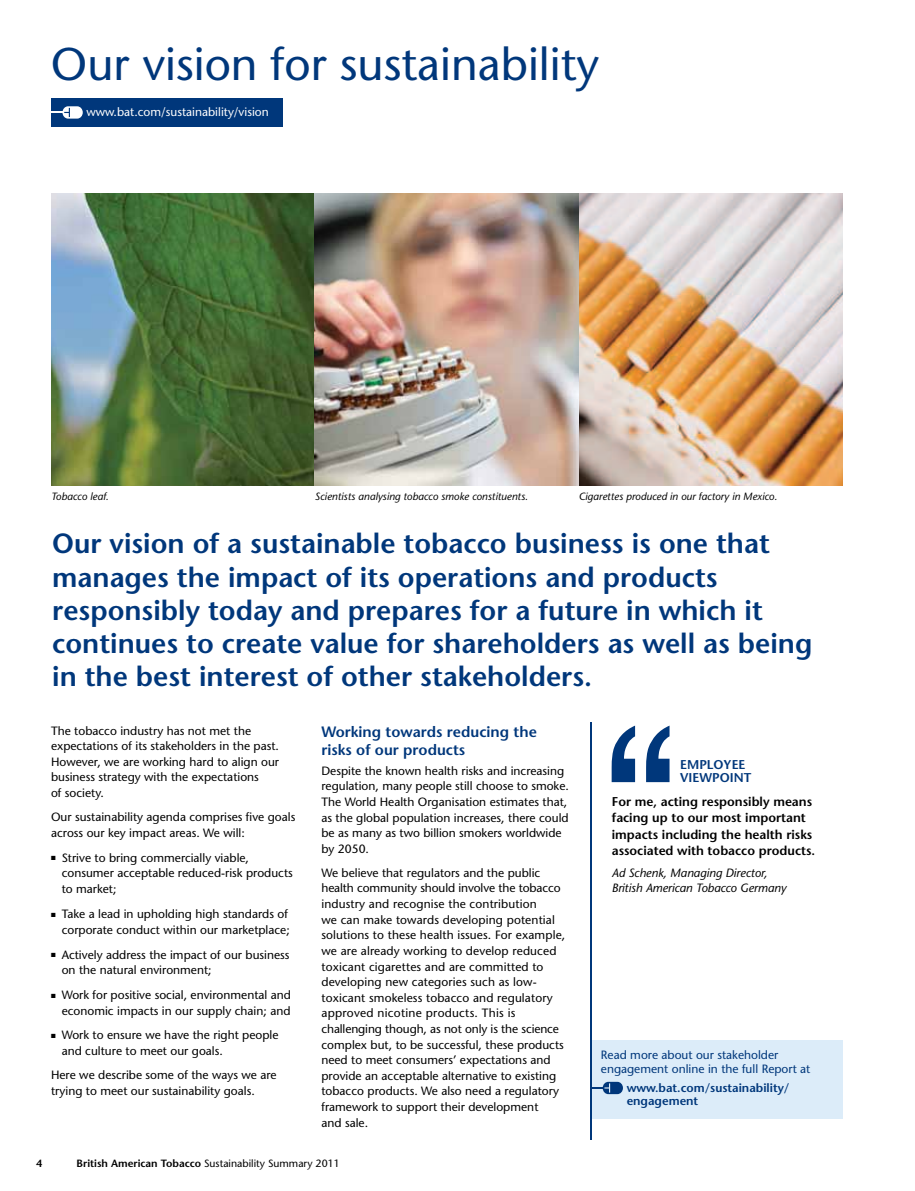
<style>
.page{position:relative;width:915px;height:1191px;background:#fff}
.page>*{position:absolute;margin:0;border:0;box-sizing:border-box;transform-origin:0 0}
.t1{font:45.75px "Stone Sans";color:#00377b}
.t2{font:600 27.75px/33.3px "Stone Sans";color:#00377b}
.t3{font:600 15px/18px "Stone Sans";color:#00377b}
.t4{font:600 12.75px/16.5px "Stone Sans";color:#000}
.t5{font:600 12.75px/12.8px "Stone Sans";color:#00377b}
.t6{font:12px/15.6px "Stone Sans";color:#000}
.t7{font:12px/14.4px "Stone Sans";color:#00377b}
.t8{font:italic 12px/15px "Stone Sans";letter-spacing:-.005em;color:#000}
.t9{font:600 12px/12.8px "Stone Sans";color:#00377b}
.t10{font:12px "Stone Sans";color:#fff}
.t11{font:italic 10.5px "Stone Sans";color:#000}
.t12{font:10.5px "Stone Sans";color:#000}
.t13{font:600 10.5px "Stone Sans";color:#000}
.s1{font-weight:600}
</style>
<div class="page">
<div style="left:51px;top:98px;width:231px;height:29px;background:#00377b"></div>
<svg style="left:51px;top:106px;width:32px;height:13px"></svg>
<img style="left:51px;top:193px;width:791px;height:293px">
<img style="left:315px;top:193px;width:263px;height:293px">
<div style="left:591px;top:1040px;width:251px;height:78px;background:#dcecf9"></div>
<svg style="left:591px;top:1081px;width:31px;height:13px"></svg>
<svg style="left:611px;top:725px;width:58px;height:57px"></svg>
<hr style="left:590px;top:723px;width:1px;height:417px;background:#00377b">
<h1 class="t1" style="left:51px;top:36px;width:549px">Our vision for sustainability</h1>
<p class="t10" style="left:86px;top:105px;width:184px">www.bat.com/sustainability/vision</p>
<p class="t11" style="left:51px;top:490px;width:59px">Tobacco leaf.</p>
<p class="t11" style="left:315px;top:490px;width:214px">Scientists analysing tobacco smoke constituents.</p>
<p class="t11" style="left:578px;top:490px;width:200px">Cigarettes produced in our factory in Mexico.</p>
<p class="t2" style="left:52px;top:527px;width:761px">Our vision of a sustainable tobacco business is one that manages the impact of its operations and products responsibly today and prepares for a future in which it continues to create value for shareholders as well as being in the best interest of other stakeholders.</p>
<p class="t6" style="left:51px;top:722px;width:229px">The tobacco industry has not met the expectations of its stakeholders in the past.<br>However, we are working hard to align our business strategy with the expectations<br>of society.</p>
<p class="t6" style="left:51px;top:809px;width:246px">Our sustainability agenda comprises five goals across our key impact areas. We will:</p>
<p class="t6" style="left:62px;top:850px;width:232px;text-indent:-11px">■ Strive to bring commercially viable, consumer acceptable reduced-risk products to market;</p>
<p class="t6" style="left:51px;top:906px;width:240px;text-align:right">■ Take a lead in upholding high standards of corporate conduct within our marketplace;</p>
<p class="t6" style="left:62px;top:946px;width:229px;text-indent:-11px">■ Actively address the impact of our business on the natural environment;</p>
<p class="t6" style="left:51px;top:987px;width:241px;text-align:right">■ Work for positive social, environmental and economic impacts in our supply chain; and</p>
<p class="t6" style="left:62px;top:1027px;width:218px;text-indent:-11px">■ Work to ensure we have the right people and culture to meet our goals.</p>
<p class="t6" style="left:51px;top:1067px;width:227px">Here we describe some of the ways we are trying to meet our sustainability goals.</p>
<p class="t3" style="left:321px;top:722px;width:217px">Working towards reducing the risks of our products</p>
<p class="t6" style="left:321px;top:762px;width:249px">Despite the known health risks and increasing regulation, many people still choose to smoke.<br>The World Health Organisation estimates that, as the global population increases, there could be as many as two billion smokers worldwide by 2050.</p>
<p class="t6" style="left:321px;top:865px;width:245px">We believe that regulators and the public health community should involve the tobacco industry and recognise the contribution<br>we can make towards developing potential solutions to these health issues. For example, we are already working to develop reduced toxicant cigarettes and are committed to developing new categories such as low&shy;toxicant smokeless tobacco and regulatory approved nicotine products. This is challenging though, as not only is the science complex but, to be successful, these products need to meet consumers’ expectations and provide an acceptable alternative to existing tobacco products. We also need a regulatory framework to support their development<br>and sale.</p>
<p class="t13" style="left:36px;top:1157px;width:8px">4</p>
<p class="t12" style="left:77px;top:1157px;width:264px"><span class="s1">British American Tobacco</span> Sustainability Summary 2011</p>
<p class="t5" style="left:680px;top:758px;width:72px">EMPlOYEE<br>VIEWPOINT</p>
<p class="t4" style="left:611px;top:793px;width:205px">For me, acting responsibly means facing up to our most important impacts including the health risks associated with tobacco products.</p>
<p class="t8" style="left:611px;top:865px;width:176px">Ad Schenk, Managing Director,<br>British American Tobacco Germany</p>
<p class="t7" style="left:600px;top:1047px;width:211px">Read more about our stakeholder engagement online in the full Report at</p>
<p class="t9" style="left:626px;top:1081px;width:164px">www.bat.com/sustainability/ engagement</p>
</div>
